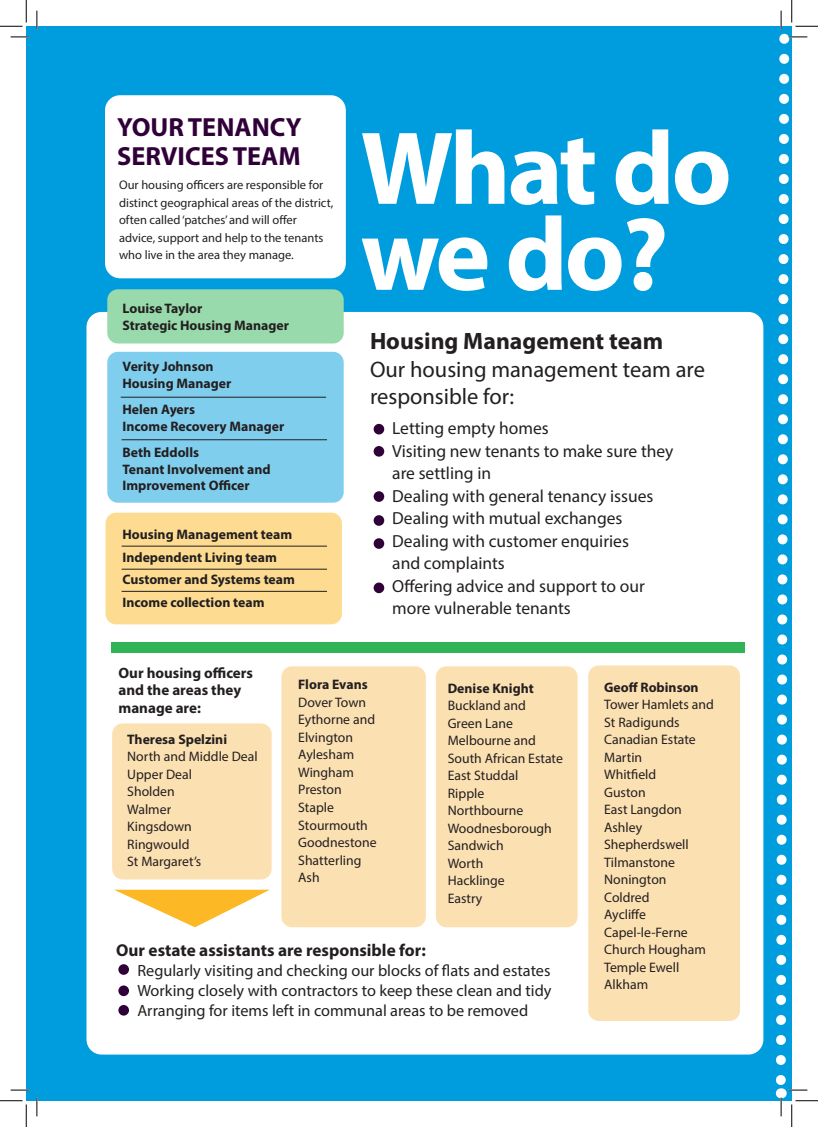
<style>
.page{position:relative;width:818px;height:1127px;background:#fff}
.page>*{position:absolute;margin:0;border:0;box-sizing:border-box;transform-origin:0 0}
.t1{font:700 104.62px/86px "Myriad Pro";letter-spacing:-.035em;color:#fff}
.t2{font:700 26.25px/28.5px "Myriad Pro";color:#300038}
.t3{font:700 23.75px "Myriad Pro";color:#231f20}
.t4{font:22.5px/27.5px "Myriad Pro";color:#231f20}
.t5{font:17.5px/22.5px "Myriad Pro";color:#231f20}
.t6{font:700 17.25px "Myriad Pro";color:#231f20}
.t7{font:16.25px "Myriad Pro";color:#231f20}
.t8{font:700 15px/17.5px "Myriad Pro";color:#231f20}
.t9{font:13.75px/17.5px "Myriad Pro";color:#231f20}
.t10{font:700 13.75px/16.5px "Myriad Pro";color:#231f20}
.t11{font:12.5px/17.5px "Myriad Pro";color:#231f20}
</style>
<div class="page">
<div style="left:26px;top:26px;width:766px;height:1074px;background:#009dde"></div>
<div style="left:86px;top:312px;width:677px;height:742px;background:#fff;border-radius:15px"></div>
<div style="left:374px;top:424px;width:10px;height:10px;background:#300038;border-radius:50%"></div>
<div style="left:374px;top:446px;width:10px;height:10px;background:#300038;border-radius:50%"></div>
<div style="left:374px;top:491px;width:10px;height:10px;background:#300038;border-radius:50%"></div>
<div style="left:374px;top:515px;width:10px;height:10px;background:#300038;border-radius:50%"></div>
<div style="left:374px;top:538px;width:10px;height:10px;background:#300038;border-radius:50%"></div>
<div style="left:374px;top:582px;width:10px;height:11px;background:#300038;border-radius:50%"></div>
<svg style="left:118px;top:963px;width:11px;height:11px"></svg>
<div style="left:118px;top:985px;width:11px;height:10px;background:#300038;border-radius:50%"></div>
<div style="left:118px;top:1004px;width:11px;height:11px;background:#300038;border-radius:50%"></div>
<div style="left:112px;top:723px;width:160px;height:156px;background:#fbe0b2;border-radius:11px"></div>
<div style="left:281px;top:666px;width:145px;height:261px;background:#fbe0b2;border-radius:11px"></div>
<div style="left:436px;top:666px;width:142px;height:261px;background:#fbe0b2;border-radius:11px"></div>
<div style="left:588px;top:665px;width:152px;height:355px;background:#fbe0b2;border-radius:11px"></div>
<div style="left:112px;top:641px;width:633px;height:11px;background:#31b457"></div>
<svg style="left:114px;top:889px;width:156px;height:38px"></svg>
<div style="left:105px;top:95px;width:241px;height:183px;background:#fff;border-radius:15px"></div>
<div style="left:106px;top:512px;width:236px;height:112px;background:#fddc92;border-radius:11px"></div>
<div style="left:107px;top:352px;width:237px;height:150px;background:#80ceee;border-radius:11px"></div>
<div style="left:107px;top:289px;width:237px;height:54px;background:#98daab;border-radius:11px"></div>
<hr style="left:122px;top:545px;width:205px;height:1px;background:#231f20">
<hr style="left:122px;top:568px;width:205px;height:1px;background:#231f20">
<hr style="left:122px;top:591px;width:205px;height:1px;background:#231f20">
<hr style="left:122px;top:439px;width:205px;height:1px;background:#231f20">
<hr style="left:121px;top:397px;width:205px;height:1px;background:#231f20">
<svg style="left:11px;top:36px;width:18px;height:2px"></svg>
<svg style="left:11px;top:1089px;width:18px;height:1px"></svg>
<svg style="left:36px;top:11px;width:2px;height:18px"></svg>
<svg style="left:36px;top:1097px;width:2px;height:18px"></svg>
<svg style="left:0;top:0;width:27px;height:27px"></svg>
<svg style="left:0;top:1100px;width:27px;height:26px"></svg>
<svg style="left:771px;top:0;width:47px;height:1126px"></svg>
<p class="t2" style="left:117px;top:112px;width:186px">YOUR TENANCY<br>SERVICES TEAM</p>
<p class="t11" style="left:119px;top:176px;width:216px">Our housing officers are responsible for distinct geographical areas of the district, often called ‘patches’ and will offer advice, support and help to the tenants who live in the area they manage.</p>
<p class="t10" style="left:122px;top:300px;width:81px">Louise Taylor</p>
<p class="t10" style="left:122px;top:316px;width:168px">Strategic Housing Manager</p>
<p class="t10" style="left:122px;top:358px;width:93px">Verity Johnson</p>
<p class="t10" style="left:122px;top:374px;width:110px">Housing Manager</p>
<p class="t10" style="left:122px;top:401px;width:74px">Helen Ayers</p>
<p class="t10" style="left:122px;top:417px;width:163px">Income Recovery Manager</p>
<p class="t10" style="left:122px;top:444px;width:78px">Beth Eddolls</p>
<p class="t10" style="left:122px;top:460px;width:150px">Tenant Involvement and<br>Improvement Officer</p>
<p class="t10" style="left:122px;top:525px;width:171px">Housing Management team</p>
<p class="t10" style="left:122px;top:548px;width:156px">Independent Living team</p>
<p class="t10" style="left:122px;top:570px;width:174px">Customer and Systems team</p>
<p class="t10" style="left:122px;top:593px;width:143px">Income collection team</p>
<p class="t1" style="left:360px;top:122px;width:373px">What do we do?</p>
<p class="t3" style="left:370px;top:325px;width:295px">Housing Management team</p>
<p class="t4" style="left:370px;top:355px;width:336px">Our housing management team are responsible for:</p>
<p class="t5" style="left:392px;top:417px;width:158px">Letting empty homes</p>
<p class="t5" style="left:392px;top:439px;width:283px">Visiting new tenants to make sure they are settling in</p>
<p class="t5" style="left:392px;top:484px;width:263px">Dealing with general tenancy issues</p>
<p class="t5" style="left:392px;top:507px;width:232px">Dealing with mutual exchanges</p>
<p class="t5" style="left:392px;top:529px;width:238px">Dealing with customer enquiries and complaints</p>
<p class="t5" style="left:392px;top:574px;width:254px">Offering advice and support to our more vulnerable tenants</p>
<p class="t8" style="left:118px;top:663px;width:136px">Our housing officers and the areas they manage are:</p>
<p class="t10" style="left:127px;top:730px;width:101px">Theresa Spelzini</p>
<p class="t9" style="left:127px;top:747px;width:132px">North and Middle Deal</p>
<p class="t9" style="left:127px;top:764px;width:66px">Upper Deal</p>
<p class="t9" style="left:127px;top:782px;width:49px">Sholden</p>
<p class="t9" style="left:127px;top:799px;width:45px">Walmer</p>
<p class="t9" style="left:127px;top:817px;width:66px">Kingsdown</p>
<p class="t9" style="left:127px;top:834px;width:64px">Ringwould</p>
<p class="t9" style="left:127px;top:852px;width:76px">St Margaret’s</p>
<p class="t10" style="left:298px;top:676px;width:71px">Flora Evans</p>
<p class="t9" style="left:298px;top:693px;width:69px">Dover Town</p>
<p class="t9" style="left:298px;top:710px;width:78px">Eythorne and<br>Elvington</p>
<p class="t9" style="left:298px;top:745px;width:57px">Aylesham</p>
<p class="t9" style="left:298px;top:763px;width:57px">Wingham</p>
<p class="t9" style="left:298px;top:780px;width:45px">Preston</p>
<p class="t9" style="left:298px;top:798px;width:37px">Staple</p>
<p class="t9" style="left:298px;top:815px;width:71px">Stourmouth</p>
<p class="t9" style="left:298px;top:833px;width:80px">Goodnestone</p>
<p class="t9" style="left:298px;top:850px;width:65px">Shatterling</p>
<p class="t9" style="left:298px;top:868px;width:23px">Ash</p>
<p class="t10" style="left:448px;top:679px;width:87px">Denise Knight</p>
<p class="t9" style="left:448px;top:696px;width:80px">Buckland and<br>Green Lane</p>
<p class="t9" style="left:448px;top:731px;width:117px">Melbourne and<br>South African Estate</p>
<p class="t9" style="left:448px;top:766px;width:72px">East Studdal</p>
<p class="t9" style="left:448px;top:783px;width:38px">Ripple</p>
<p class="t9" style="left:448px;top:801px;width:77px">Northbourne</p>
<p class="t9" style="left:448px;top:818px;width:106px">Woodnesborough</p>
<p class="t9" style="left:448px;top:836px;width:57px">Sandwich</p>
<p class="t9" style="left:448px;top:853px;width:37px">Worth</p>
<p class="t9" style="left:448px;top:871px;width:59px">Hacklinge</p>
<p class="t9" style="left:448px;top:888px;width:36px">Eastry</p>
<p class="t6" style="left:116px;top:938px;width:311px">Our estate assistants are responsible for:</p>
<p class="t7" style="left:137px;top:960px;width:415px">Regularly visiting and checking our blocks of flats and estates</p>
<p class="t7" style="left:137px;top:980px;width:416px">Working closely with contractors to keep these clean and tidy</p>
<p class="t7" style="left:137px;top:1000px;width:392px">Arranging for items left in communal areas to be removed</p>
<p class="t10" style="left:604px;top:678px;width:96px">Geoff Robinson</p>
<p class="t9" style="left:604px;top:695px;width:111px">Tower Hamlets and</p>
<p class="t9" style="left:604px;top:713px;width:77px">St Radigunds</p>
<p class="t9" style="left:604px;top:730px;width:93px">Canadian Estate</p>
<p class="t9" style="left:604px;top:748px;width:39px">Martin</p>
<p class="t9" style="left:604px;top:765px;width:54px">Whitfield</p>
<p class="t9" style="left:604px;top:783px;width:43px">Guston</p>
<p class="t9" style="left:604px;top:800px;width:79px">East Langdon</p>
<p class="t9" style="left:604px;top:818px;width:40px">Ashley</p>
<p class="t9" style="left:604px;top:835px;width:86px">Shepherdswell</p>
<p class="t9" style="left:604px;top:853px;width:72px">Tilmanstone</p>
<p class="t9" style="left:604px;top:870px;width:64px">Nonington</p>
<p class="t9" style="left:604px;top:888px;width:47px">Coldred</p>
<p class="t9" style="left:604px;top:905px;width:43px">Aycliffe</p>
<p class="t9" style="left:604px;top:923px;width:85px">Capel-le-Ferne</p>
<p class="t9" style="left:604px;top:940px;width:103px">Church Hougham</p>
<p class="t9" style="left:604px;top:958px;width:77px">Temple Ewell</p>
<p class="t9" style="left:604px;top:975px;width:46px">Alkham</p>
</div>
